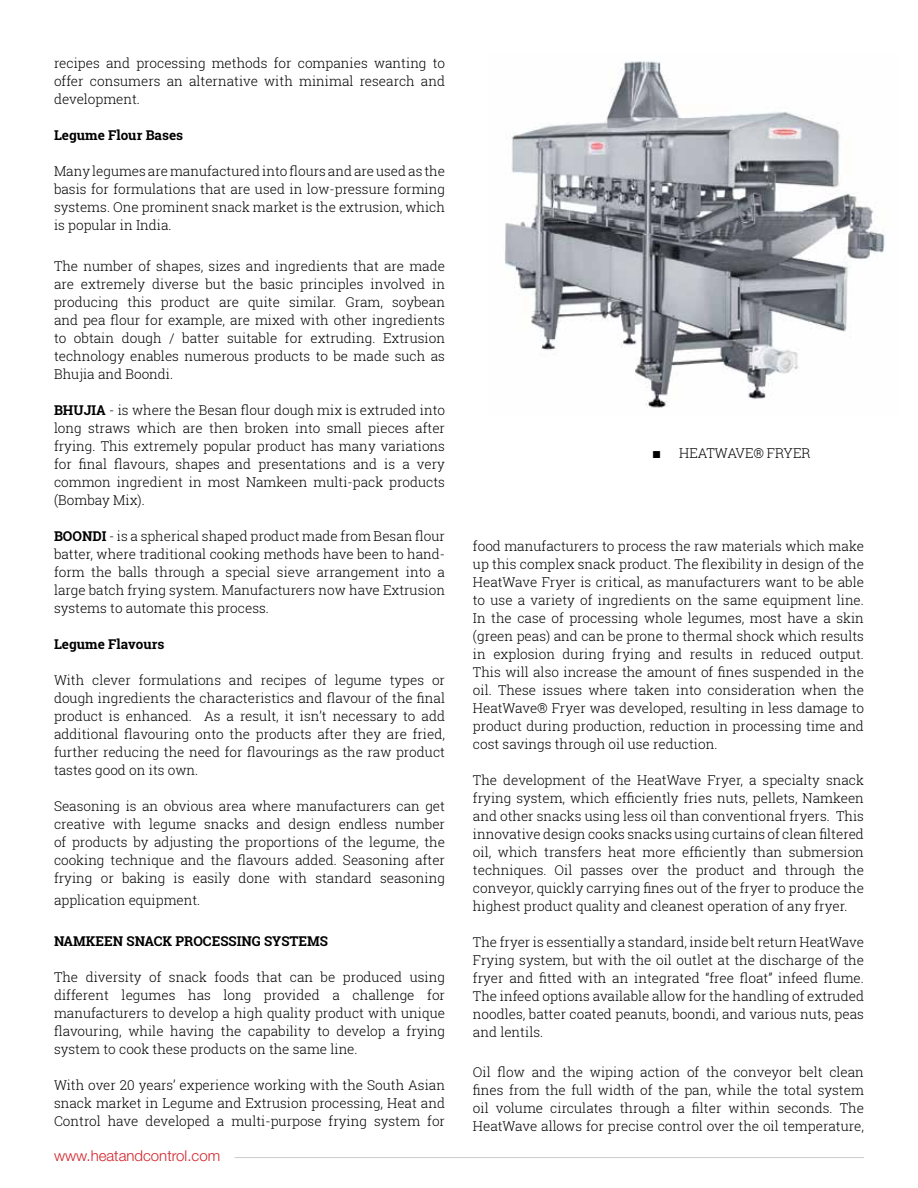
<style>
.page{position:relative;width:918px;height:1188px;background:#fff}
.page>*{position:absolute;margin:0;border:0;box-sizing:border-box;transform-origin:0 0}
.t1{font:300 15px "Helvetica Neue LT Std";color:#d2232a}
.t2{font:300 13.5px/18px "Roboto Slab";color:#000;text-align:justify}
.t3{font:700 13.5px "Roboto Slab";color:#000}
.s1{font-weight:700}
.s2{font-family:"Century Gothic";font-weight:400;font-size:15px}
</style>
<div class="page">
<hr style="left:234px;top:1157px;width:630px;height:1px;background:#cdcfd0">
<img style="left:505px;top:61px;width:380px;height:347px">
<p class="t2" style="left:54px;top:54px;width:393px">recipes and processing methods for companies wanting to offer consumers an alternative with minimal research and development.</p>
<p class="t3" style="left:54px;top:126px;width:131px">Legume Flour Bases</p>
<p class="t2" style="left:54px;top:162px;width:393px">Many legumes are manufactured into flours and are used as the basis for formulations that are used in low-pressure forming systems. One prominent snack market is the extrusion, which is popular in India.</p>
<p class="t2" style="left:54px;top:256px;width:393px">The number of shapes, sizes and ingredients that are made are extremely diverse but the basic principles involved in producing this product are quite similar. Gram, soybean and pea flour for example, are mixed with other ingredients to obtain dough / batter suitable for extruding. Extrusion technology enables numerous products to be made such as Bhujia and Boondi.</p>
<p class="t2" style="left:54px;top:400px;width:393px"><span class="s1">BHUJIA</span> - is where the Besan flour dough mix is extruded into long straws which are then broken into small pieces after frying. This extremely popular product has many variations for final flavours, shapes and presentations and is a very common ingredient in most Namkeen multi-pack products (Bombay Mix).</p>
<p class="t2" style="left:54px;top:526px;width:393px"><span class="s1">BOONDI</span> - is a spherical shaped product made from Besan flour batter, where traditional cooking methods have been to hand&shy;form the balls through a special sieve arrangement into a large batch frying system. Manufacturers now have Extrusion systems to automate this process.</p>
<p class="t3" style="left:54px;top:634px;width:112px">Legume Flavours</p>
<p class="t2" style="left:54px;top:670px;width:393px">With clever formulations and recipes of legume types or dough ingredients the characteristics and flavour of the final product is enhanced. As a result, it isn’t necessary to add additional flavouring onto the products after they are fried, further reducing the need for flavourings as the raw product tastes good on its own.</p>
<p class="t2" style="left:54px;top:796px;width:393px">Seasoning is an obvious area where manufacturers can get creative with legume snacks and design endless number of products by adjusting the proportions of the legume, the cooking technique and the flavours added. Seasoning after frying or baking is easily done with standard seasoning</p>
<p class="t2" style="left:54px;top:891px;width:148px">application equipment.</p>
<p class="t3" style="left:54px;top:931px;width:276px">NAMKEEN SNACK PROCESSING SYSTEMS</p>
<p class="t2" style="left:54px;top:967px;width:393px">The diversity of snack foods that can be produced using different legumes has long provided a challenge for manufacturers to develop a high quality product with unique flavouring, while having the capability to develop a frying system to cook these products on the same line.</p>
<p class="t2" style="left:54px;top:1075px;width:393px">With over 20 years’ experience working with the South Asian snack market in Legume and Extrusion processing, Heat and Control have developed a multi-purpose frying system for</p>
<p class="t1" style="left:54px;top:1147px;width:168px">www.heatandcontrol.com</p>
<p class="t2" style="left:652px;top:443px;width:160px"><span class="s2">■</span> HEATWAVE® FRYER</p>
<p class="t2" style="left:473px;top:537px;width:393px">food manufacturers to process the raw materials which make up this complex snack product. The flexibility in design of the HeatWave Fryer is critical, as manufacturers want to be able to use a variety of ingredients on the same equipment line.<br>In the case of processing whole legumes, most have a skin (green peas) and can be prone to thermal shock which results in explosion during frying and results in reduced output.<br>This will also increase the amount of fines suspended in the oil. These issues where taken into consideration when the HeatWave® Fryer was developed, resulting in less damage to product during production, reduction in processing time and cost savings through oil use reduction.</p>
<p class="t2" style="left:473px;top:771px;width:393px">The development of the HeatWave Fryer, a specialty snack frying system, which efficiently fries nuts, pellets, Namkeen and other snacks using less oil than conventional fryers. This innovative design cooks snacks using curtains of clean filtered oil, which transfers heat more efficiently than submersion techniques. Oil passes over the product and through the conveyor, quickly carrying fines out of the fryer to produce the highest product quality and cleanest operation of any fryer.</p>
<p class="t2" style="left:473px;top:933px;width:393px">The fryer is essentially a standard, inside belt return HeatWave Frying system, but with the oil outlet at the discharge of the fryer and fitted with an integrated “free float” infeed flume.<br>The infeed options available allow for the handling of extruded noodles, batter coated peanuts, boondi, and various nuts, peas and lentils.</p>
<p class="t2" style="left:473px;top:1063px;width:393px">Oil flow and the wiping action of the conveyor belt clean fines from the full width of the pan, while the total system oil volume circulates through a filter within seconds. The HeatWave allows for precise control over the oil temperature,</p>
</div>
